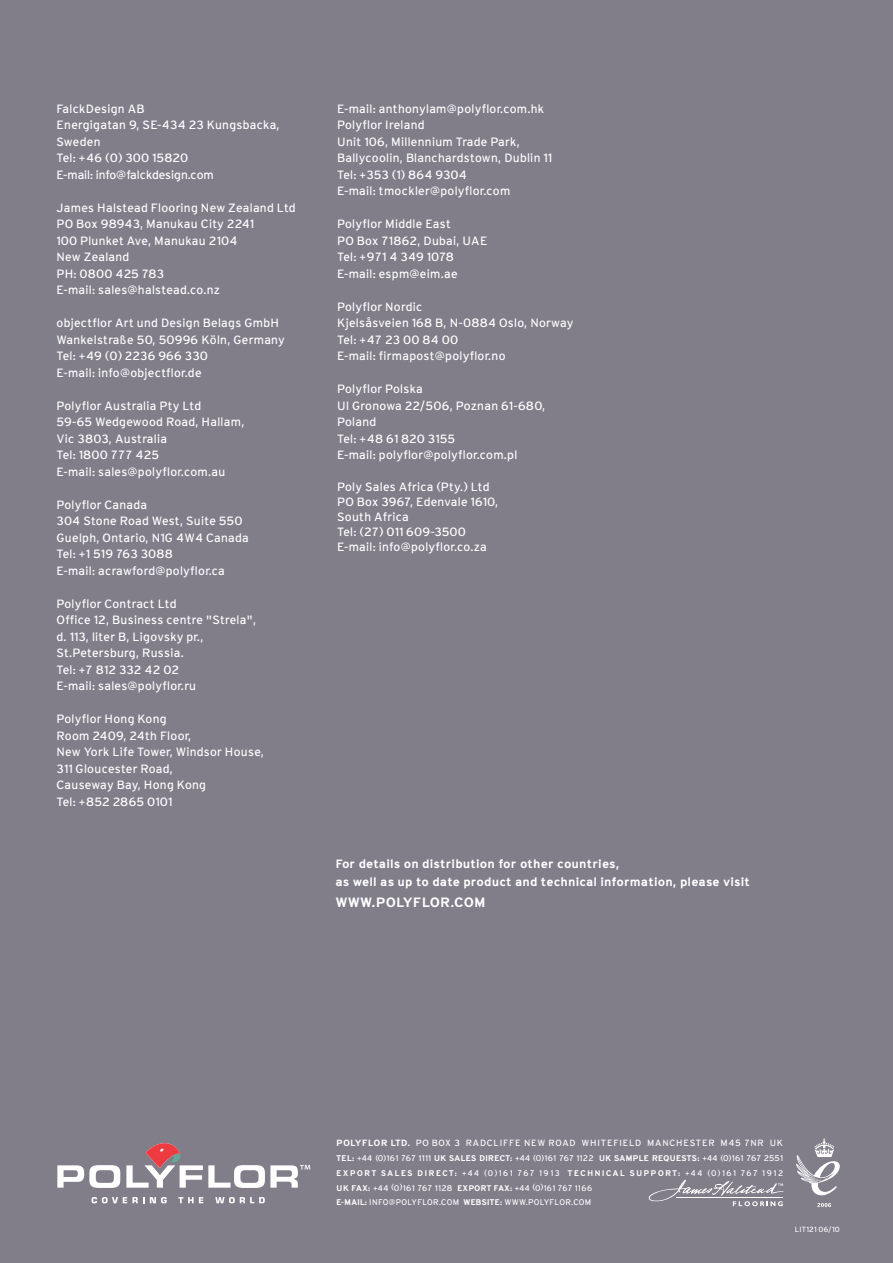
<style>
.page{position:relative;width:893px;height:1263px;background:#817e8a}
.page>*{position:absolute;margin:0;border:0;box-sizing:border-box;transform-origin:0 0}
.t1{font:700 13.5px "Polyflor Sans";letter-spacing:.065em;color:#fff}
.t2{font:12px/16.5px "Polyflor Sans";letter-spacing:.025em;color:#fff}
.t3{font:700 12px/18px "Polyflor Sans";letter-spacing:.065em;color:#fff}
.t4{font:9px "Polyflor Sans";letter-spacing:.09em;color:#fff}
.t5{font:8.25px/14.7px "Polyflor Sans";letter-spacing:.045em;color:#fff}
.t6{font:7.5px "Polyflor Sans";letter-spacing:.04em;color:#fff}
.s1{font-weight:700}
</style>
<div class="page">
<svg style="left:92px;top:1197px;width:75px;height:6px"></svg>
<svg style="left:178px;top:1197px;width:25px;height:6px"></svg>
<svg style="left:215px;top:1197px;width:50px;height:6px"></svg>
<svg style="left:57px;top:1143px;width:253px;height:45px"></svg>
<svg style="left:817px;top:1203px;width:14px;height:4px"></svg>
<svg style="left:796px;top:1138px;width:44px;height:57px"></svg>
<svg style="left:649px;top:1180px;width:134px;height:26px"></svg>
<p class="t2" style="left:57px;top:101px;width:225px">FalckDesign AB<br>Energigatan 9, SE-434 23 Kungsbacka,<br>Sweden<br>Tel: +46 (0) 300 15820<br>E-mail: info@falckdesign.com</p>
<p class="t2" style="left:57px;top:200px;width:241px">James Halstead Flooring New Zealand Ltd<br>PO Box 98943, Manukau City 2241<br>100 Plunket Ave, Manukau 2104<br>New Zealand<br>PH: 0800 425 783<br>E-mail: sales@halstead.co.nz</p>
<p class="t2" style="left:57px;top:316px;width:230px">objectflor Art und Design Belags GmbH<br>Wankelstraße 50, 50996 Köln, Germany<br>Tel: +49 (0) 2236 966 330<br>E-mail: info@objectflor.de</p>
<p class="t2" style="left:57px;top:398px;width:189px">Polyflor Australia Pty Ltd<br>59-65 Wedgewood Road, Hallam,<br>Vic 3803, Australia<br>Tel: 1800 777 425<br>E-mail: sales@polyflor.com.au</p>
<p class="t2" style="left:57px;top:497px;width:194px">Polyflor Canada<br>304 Stone Road West, Suite 550<br>Guelph, Ontario, N1G 4W4 Canada<br>Tel: +1 519 763 3088<br>E-mail: acrawford@polyflor.ca</p>
<p class="t2" style="left:57px;top:596px;width:201px">Polyflor Contract Ltd<br>Office 12, Business centre "Strela", d. 113, liter B, Ligovsky pr.,<br>St.Petersburg, Russia.<br>Tel: +7 812 332 42 02<br>E-mail: sales@polyflor.ru</p>
<p class="t2" style="left:57px;top:712px;width:209px">Polyflor Hong Kong<br>Room 2409, 24th Floor,<br>New York Life Tower, Windsor House,<br>311 Gloucester Road,<br>Causeway Bay, Hong Kong<br>Tel: +852 2865 0101</p>
<p class="t2" style="left:337px;top:101px;width:216px">E-mail: anthonylam@polyflor.com.hk<br>Polyflor Ireland<br>Unit 106, Millennium Trade Park,<br>Ballycoolin, Blanchardstown, Dublin 11<br>Tel: +353 (1) 864 9304<br>E-mail: tmockler@polyflor.com</p>
<p class="t2" style="left:337px;top:217px;width:152px">Polyflor Middle East<br>PO Box 71862, Dubai, UAE<br>Tel: +971 4 349 1078<br>E-mail: espm@eim.ae</p>
<p class="t2" style="left:337px;top:299px;width:238px">Polyflor Nordic<br>Kjelsåsveien 168 B, N-0884 Oslo, Norway<br>Tel: +47 23 00 84 00<br>E-mail: firmapost@polyflor.no</p>
<p class="t2" style="left:337px;top:382px;width:210px">Polyflor Polska<br>Ul Gronowa 22/506, Poznan 61-680,<br>Poland<br>Tel: +48 61 820 3155<br>E-mail: polyflor@polyflor.com.pl</p>
<p class="t2" style="left:337px;top:480px;width:162px;line-height:15px">Poly Sales Africa (Pty.) Ltd<br>PO Box 3967, Edenvale 1610,<br>South Africa<br>Tel: (27) 011 609-3500<br>E-mail: info@polyflor.co.za</p>
<p class="t3" style="left:336px;top:856px;width:416px">For details on distribution for other countries,<br>as well as up to date product and technical information, please visit</p>
<p class="t1" style="left:336px;top:897px;width:151px">WWW.POLYFLOR.COM</p>
<p class="t4" style="left:337px;top:1140px;width:448px"><span class="s1">POLYFLOR LTD.</span> PO BOX 3 RADCLIFFE NEW ROAD WHITEFIELD MANCHESTER M45 7NR UK</p>
<p class="t5" style="left:337px;top:1152px;width:448px"><span class="s1">TEL:</span> +44 (0)161 767 1111 <span class="s1">UK SALES DIRECT:</span> +44 (0)161 767 1122 <span class="s1">UK SAMPLE REQUESTS:</span> +44 (0)161 767 2551<br><span class="s1">EXPORT SALES DIRECT:</span> +44 (0)161 767 1913 <span class="s1">TECHNICAL SUPPORT:</span> +44 (0)161 767 1912<br><span class="s1">UK FAX:</span> +44 (0)161 767 1128 <span class="s1">EXPORT FAX:</span> +44 (0)161 767 1166<br><span class="s1">E-MAIL:</span> INFO@POLYFLOR.COM <span class="s1">WEBSITE:</span> WWW.POLYFLOR.COM</p>
<p class="t6" style="left:795px;top:1226px;width:46px">LIT121 06/10</p>
</div>
